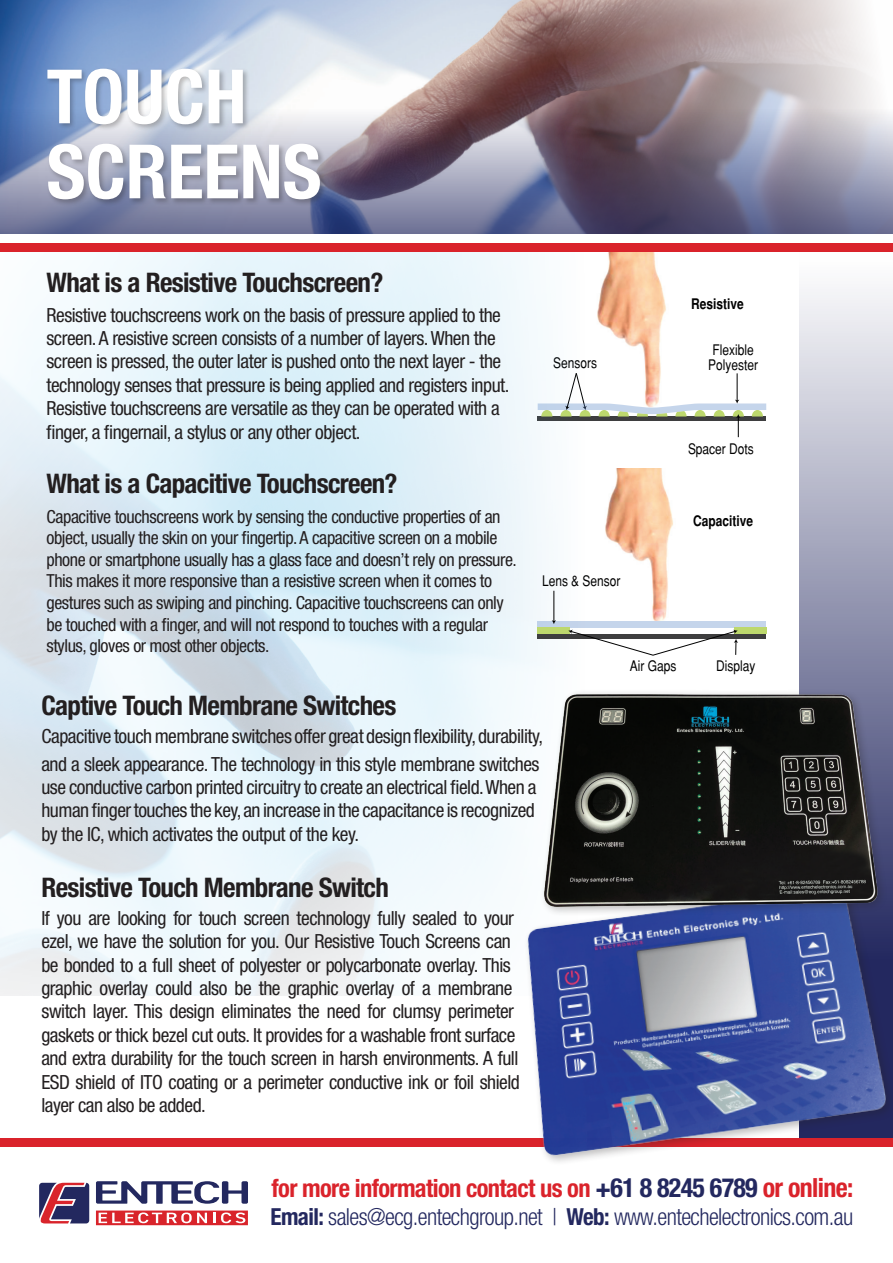
<style>
.page{position:relative;width:893px;height:1263px;background:#fff}
.page>*{position:absolute;margin:0;border:0;box-sizing:border-box;transform-origin:0 0}
.t1{font:700 condensed 75px/75px "Helvetica Neue LT Std";color:#fff}
.t2{font:700 condensed 27px "Helvetica Neue LT Std";letter-spacing:-.025em;color:#231f20}
.t3{font:700 condensed 25.05px "Helvetica Neue LT Std";letter-spacing:-.025em;color:#da232b}
.t4{font:300 condensed 23.55px "Helvetica Neue LT Std";letter-spacing:-.025em;color:#23285f}
.t5{font:condensed 19.5px/23.4px "Helvetica Neue LT Std";letter-spacing:-.025em;color:#231f20}
.t6{font:condensed 18px/21.6px "Helvetica Neue LT Std";letter-spacing:-.025em;color:#231f20}
.t7{font:condensed 14.55px/15.1px "Helvetica";color:#010101}
.t8{font:700 condensed 14.55px "Helvetica";color:#010101}
.s1{font-size:26.4px;color:#23285f}
.s2{font-size:26.4px}
.s3{font-weight:700}
</style>
<div class="page">
<img style="left:0;top:251px;width:799px;height:744px">
<img style="left:591px;top:251px;width:84px;height:121px">
<svg style="left:538px;top:372px;width:228px;height:65px"></svg>
<div style="left:0;top:243px;width:893px;height:8px;background:#da232b"></div>
<div style="left:0;top:1138px;width:893px;height:9px;background:#da232b"></div>
<svg style="left:799px;top:251px;width:94px;height:397px;background:#c2c3d2"></svg>
<img style="left:598px;top:469px;width:85px;height:152px">
<div style="left:538px;top:621px;width:228px;height:6px;background:#c5d5eb"></div>
<div style="left:538px;top:627px;width:32px;height:7px;background:#bdd86d"></div>
<div style="left:734px;top:627px;width:32px;height:7px;background:#bdd86d"></div>
<div style="left:538px;top:634px;width:228px;height:5px;background:#3e3e3f"></div>
<svg style="left:568px;top:630px;width:170px;height:18px"></svg>
<hr style="left:553px;top:591px;width:1px;height:30px;background:#010101">
<svg style="left:552px;top:620px;width:4px;height:4px"></svg>
<img style="left:464px;top:857px;width:429px;height:305px">
<img style="left:502px;top:648px;width:391px;height:297px">
<img style="left:0;top:0;width:874px;height:94px">
<img style="left:0;top:94px;width:893px;height:140px">
<div style="left:45px;top:67px;width:282px;height:140px;background:#231f20;opacity:.3"></div>
<svg style="left:96px;top:1181px;width:152px;height:23px"></svg>
<svg style="left:96px;top:1210px;width:152px;height:15px"></svg>
<svg style="left:99px;top:1212px;width:108px;height:11px"></svg>
<svg style="left:213px;top:1213px;width:2px;height:10px"></svg>
<svg style="left:221px;top:1212px;width:24px;height:11px"></svg>
<svg style="left:39px;top:1183px;width:50px;height:40px;background:#6c4569"></svg>
<h1 class="t1" style="left:47px;top:58px;width:277px">TOUCH<br>SCREENS</h1>
<h2 class="t2" style="left:47px;top:266px;width:338px">What is a Resistive Touchscreen?</h2>
<p class="t5" style="left:47px;top:303px;width:464px">Resistive touchscreens work on the basis of pressure applied to the screen. A resistive screen consists of a number of layers. When the screen is pressed, the outer later is pushed onto the next layer - the technology senses that pressure is being applied and registers input.<br>Resistive touchscreens are versatile as they can be operated with a finger, a fingernail, a stylus or any other object.</p>
<h2 class="t2" style="left:47px;top:467px;width:353px">What is a Capacitive Touchscreen?</h2>
<p class="t6" style="left:47px;top:505px;width:472px">Capacitive touchscreens work by sensing the conductive properties of an object, usually the skin on your fingertip. A capacitive screen on a mobile phone or smartphone usually has a glass face and doesn’t rely on pressure.<br>This makes it more responsive than a resistive screen when it comes to gestures such as swiping and pinching. Capacitive touchscreens can only be touched with a finger, and will not respond to touches with a regular stylus, gloves or most other objects.</p>
<p class="t7" style="left:553px;top:355px;width:45px">Sensors</p>
<p class="t7" style="left:542px;top:573px;width:80px">Lens &amp; Sensor</p>
<h2 class="t2" style="left:41px;top:690px;width:356px">Captive Touch Membrane Switches</h2>
<p class="t5" style="left:41px;top:722px;width:503px;line-height:27.6px">Capacitive touch membrane switches offer great design flexibility, durability, and a sleek appearance. The technology in this style membrane switches</p>
<p class="t5" style="left:41px;top:775px;width:497px;text-align:justify">use conductive carbon printed circuitry to create an electrical field. When a human finger touches the key, an increase in the capacitance is recognized by the IC, which activates the output of the key.</p>
<h2 class="t2" style="left:41px;top:871px;width:349px">Resistive Touch Membrane Switch</h2>
<p class="t5" style="left:41px;top:906px;width:480px">If you are looking for touch screen technology fully sealed to your ezel, we have the solution for you. Our Resistive Touch Screens can be bonded to a full sheet of polyester or polycarbonate overlay. This graphic overlay could also be the graphic overlay of a membrane switch layer. This design eliminates the need for clumsy perimeter gaskets or thick bezel cut outs. It provides for a washable front surface and extra durability for the touch screen in harsh environments. A full ESD shield of ITO coating or a perimeter conductive ink or foil shield layer can also be added.</p>
<p class="t7" style="left:630px;top:659px;width:48px">Air Gaps</p>
<p class="t8" style="left:691px;top:295px;width:54px">Resistive</p>
<p class="t7" style="left:708px;top:342px;width:51px">Flexible<br>Polyester</p>
<p class="t7" style="left:688px;top:441px;width:67px">Spacer Dots</p>
<p class="t8" style="left:693px;top:512px;width:61px">Capacitive</p>
<p class="t7" style="left:716px;top:659px;width:41px">Display</p>
<p class="t3" style="left:272px;top:1173px;width:583px">for more information contact us on <span class="s1">+61 8 8245 6789</span> <span class="s2">or online:</span></p>
<p class="t4" style="left:271px;top:1203px;width:584px"><span class="s3">Email:</span> sales@ecg.entechgroup.net | <span class="s3">Web:</span> www.entechelectronics.com.au</p>
</div>
